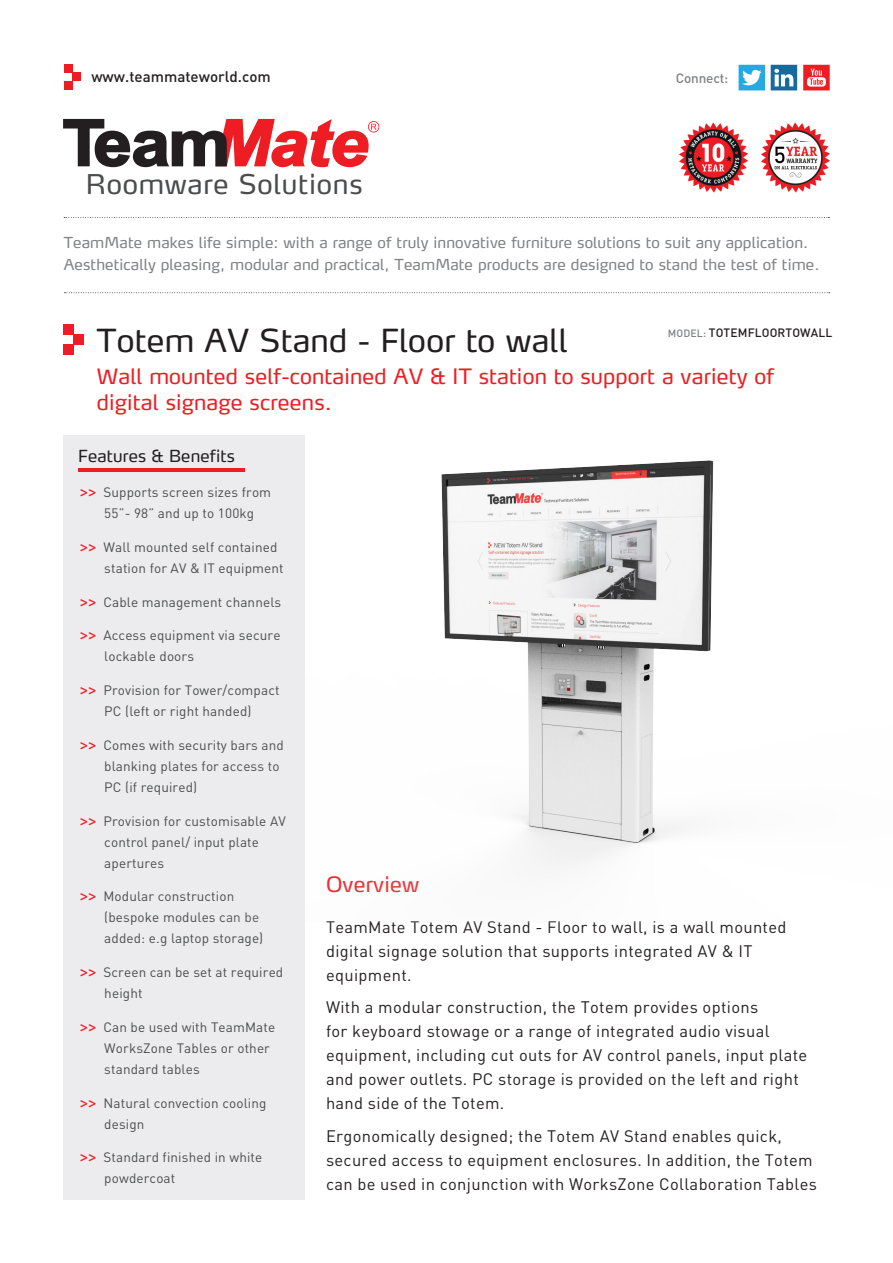
<style>
.page{position:relative;width:893px;height:1263px;background:#fff}
.page>*{position:absolute;margin:0;border:0;box-sizing:border-box;transform-origin:0 0}
.t1{font:31.5px "Max";letter-spacing:.01em;color:#231f20}
.t2{font:27px "Max";letter-spacing:.03em;color:#4b4c4d}
.t3{font:21px/25.5px "Max";letter-spacing:.01em;color:#ee1d23}
.t4{font:16.5px/24px "DIN";letter-spacing:.02em;color:#231f20}
.t5{font:16.5px "Max";letter-spacing:.01em;color:#231f20}
.t6{font:500 15.15px "DIN";color:#231f20}
.t7{font:15px/22.5px "Max";letter-spacing:.01em;color:#808285}
.t8{font:13.5px/21px "DIN";letter-spacing:.01em;color:#4b4c4d}
.t9{font:500 13.5px "DIN";letter-spacing:-.01em;color:#808285}
.Model_Code{font:500 12px "DIN";letter-spacing:.01em;color:#231f20}
.s1{font-size:10.5px;color:#808285}
.s2{font-family:"Max";font-weight:600;color:#ee1d23}
</style>
<div class="page">
<svg style="left:64px;top:217px;width:765px;height:1px"></svg>
<svg style="left:65px;top:292px;width:765px;height:1px"></svg>
<div style="left:63px;top:435px;width:242px;height:764px;background:#ececee"></div>
<hr style="left:78px;top:468px;width:167px;height:4px;background:#ee1d23">
<div style="left:63px;top:324px;width:11px;height:11px;background:#ee1d23"></div>
<div style="left:74px;top:335px;width:10px;height:10px;background:#ee1d23"></div>
<div style="left:63px;top:345px;width:11px;height:10px;background:#ee1d23"></div>
<img style="left:441px;top:460px;width:273px;height:407px">
<svg style="left:63px;top:119px;width:316px;height:48px"></svg>
<div style="left:64px;top:64px;width:8px;height:9px;background:#ee1d23"></div>
<div style="left:72px;top:73px;width:9px;height:8px;background:#ee1d23"></div>
<div style="left:64px;top:81px;width:8px;height:9px;background:#ee1d23"></div>
<svg style="left:739px;top:65px;width:26px;height:25px"></svg>
<svg style="left:771px;top:65px;width:26px;height:25px"></svg>
<svg style="left:803px;top:65px;width:27px;height:25px"></svg>
<img style="left:679px;top:122px;width:151px;height:71px">
<p class="t6" style="left:91px;top:67px;width:181px">www.teammateworld.com</p>
<p class="t9" style="left:676px;top:70px;width:54px">Connect:</p>
<p class="t2" style="left:86px;top:167px;width:278px">Roomware Solutions</p>
<p class="t7" style="left:64px;top:231px;width:757px">TeamMate makes life simple: with a range of truly innovative furniture solutions to suit any application.<br>Aesthetically pleasing, modular and practical, TeamMate products are designed to stand the test of time.</p>
<p class="t1" style="left:97px;top:321px;width:472px">Totem AV Stand - Floor to wall</p>
<p class="t3" style="left:97px;top:363px;width:679px">Wall mounted self-contained AV &amp; IT station to support a variety of digital signage screens.</p>
<p class="Model_Code" style="left:668px;top:325px;width:166px"><span class="s1">MODEL:</span> TOTEMFLOORTOWALL</p>
<p class="t5" style="left:78px;top:445px;width:158px">Features &amp; Benefits</p>
<p class="t8" style="left:80px;top:481px;width:193px;text-align:center"><span class="s2">&gt;&gt;</span> Supports screen sizes from<br>55”- 98” and up to 100kg</p>
<p class="t8" style="left:104px;top:536px;width:181px;text-indent:-24px"><span class="s2">&gt;&gt;</span> Wall mounted self contained station for AV &amp; IT equipment</p>
<p class="t8" style="left:80px;top:591px;width:203px"><span class="s2">&gt;&gt;</span> Cable management channels</p>
<p class="t8" style="left:104px;top:625px;width:178px;text-indent:-24px"><span class="s2">&gt;&gt;</span> Access equipment via secure lockable doors</p>
<p class="t8" style="left:80px;top:679px;width:201px;text-align:center"><span class="s2">&gt;&gt;</span> Provision for Tower/compact<br>PC (left or right handed)</p>
<p class="t8" style="left:104px;top:734px;width:181px;text-indent:-24px"><span class="s2">&gt;&gt;</span> Comes with security bars and blanking plates for access to<br>PC (if required)</p>
<p class="t8" style="left:104px;top:810px;width:183px;text-indent:-24px"><span class="s2">&gt;&gt;</span> Provision for customisable AV control panel/ input plate apertures</p>
<p class="t8" style="left:104px;top:886px;width:161px;text-indent:-24px"><span class="s2">&gt;&gt;</span> Modular construction (bespoke modules can be added: e.g laptop storage)</p>
<p class="t8" style="left:104px;top:961px;width:180px;text-indent:-24px"><span class="s2">&gt;&gt;</span> Screen can be set at required height</p>
<p class="t8" style="left:104px;top:1016px;width:172px;text-indent:-24px"><span class="s2">&gt;&gt;</span> Can be used with TeamMate<br>WorksZone Tables or other standard tables</p>
<p class="t8" style="left:104px;top:1092px;width:164px;text-indent:-24px"><span class="s2">&gt;&gt;</span> Natural convection cooling design</p>
<p class="t8" style="left:104px;top:1147px;width:160px;text-indent:-24px"><span class="s2">&gt;&gt;</span> Standard finished in white powdercoat</p>
<p class="t3" style="left:326px;top:871px;width:95px">Overview</p>
<p class="t4" style="left:326px;top:914px;width:462px">TeamMate Totem AV Stand - Floor to wall, is a wall mounted digital signage solution that supports integrated AV &amp; IT equipment.</p>
<p class="t4" style="left:326px;top:995px;width:483px">With a modular construction, the Totem provides options<br>for keyboard stowage or a range of integrated audio visual equipment, including cut outs for AV control panels, input plate and power outlets. PC storage is provided on the left and right hand side of the Totem.</p>
<p class="t4" style="left:326px;top:1123px;width:492px">Ergonomically designed; the Totem AV Stand enables quick, secured access to equipment enclosures. In addition, the Totem can be used in conjunction with WorksZone Collaboration Tables</p>
</div>
